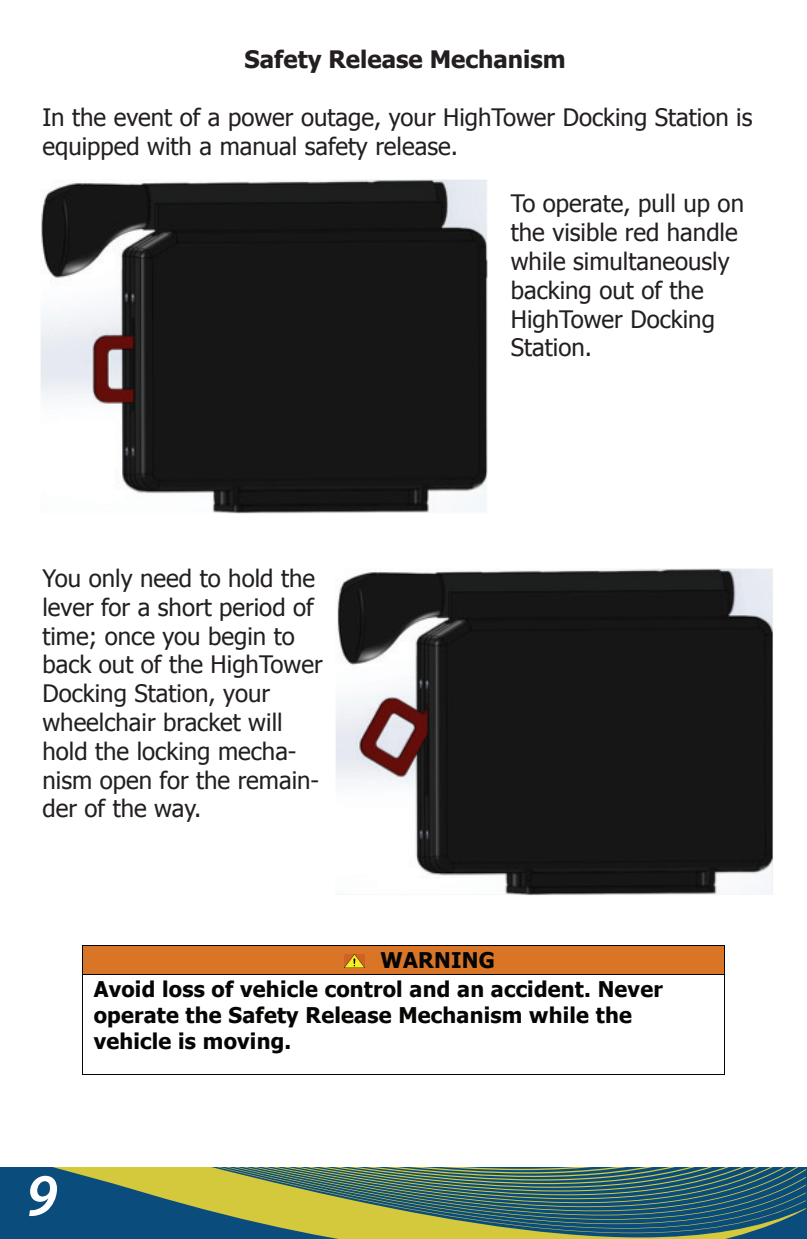
<style>
.page{position:relative;width:807px;height:1239px;background:#fff}
.page>*{position:absolute;margin:0;border:0;box-sizing:border-box;transform-origin:0 0}
.t1{font:italic 600 60px "Myriad Pro";color:#fff}
.t2{font:24px/28.8px "Tahoma";color:#231f20}
.t3{font:700 24px "Tahoma";color:#231f20}
.t4{font:700 21.6px/29.2px "Tahoma";letter-spacing:.01em;color:#050504}
</style>
<div class="page">
<svg style="left:0;top:1167px;width:805px;height:71px;background:#537965"></svg>
<img style="left:41px;top:179px;width:447px;height:334px">
<img style="left:336px;top:568px;width:437px;height:327px">
<div style="left:83px;top:946px;width:640px;height:28px;background:#d97527"></div>
<img style="left:344px;top:954px;width:20px;height:13px">
<hr style="left:83px;top:945px;width:640px;height:1px;background:#050504">
<svg style="left:82px;top:945px;width:1px;height:29px"></svg>
<hr style="left:83px;top:974px;width:640px;height:1px;background:#050504">
<svg style="left:723px;top:945px;width:1px;height:29px"></svg>
<hr style="left:82px;top:974px;width:1px;height:100px;background:#050504">
<hr style="left:83px;top:1074px;width:640px;height:1px;background:#050504">
<hr style="left:723px;top:974px;width:1px;height:100px;background:#050504">
<p class="t3" style="left:244px;top:43px;width:322px">Safety Release Mechanism</p>
<p class="t2" style="left:42px;top:102px;width:711px">In the event of a power outage, your HighTower Docking Station is equipped with a manual safety release.</p>
<p class="t2" style="left:510px;top:188px;width:235px">To operate, pull up on the visible red handle while simultaneously backing out of the<br>HighTower Docking<br>Station.</p>
<p class="t2" style="left:42px;top:562px;width:282px">You only need to hold the lever for a short period of time; once you begin to back out of the HighTower<br>Docking Station, your wheelchair bracket will hold the locking mecha&shy;nism open for the remain&shy;der of the way.</p>
<p class="t4" style="left:94px;top:944px;width:570px;text-indent:287px">WARNING<br>Avoid loss of vehicle control and an accident. Never</p>
<p class="t4" style="left:94px;top:1001px;width:539px;line-height:26px">operate the Safety Release Mechanism while the vehicle is moving.</p>
<h1 class="t1" style="left:26px;top:1157px;width:33px">9</h1>
</div>
